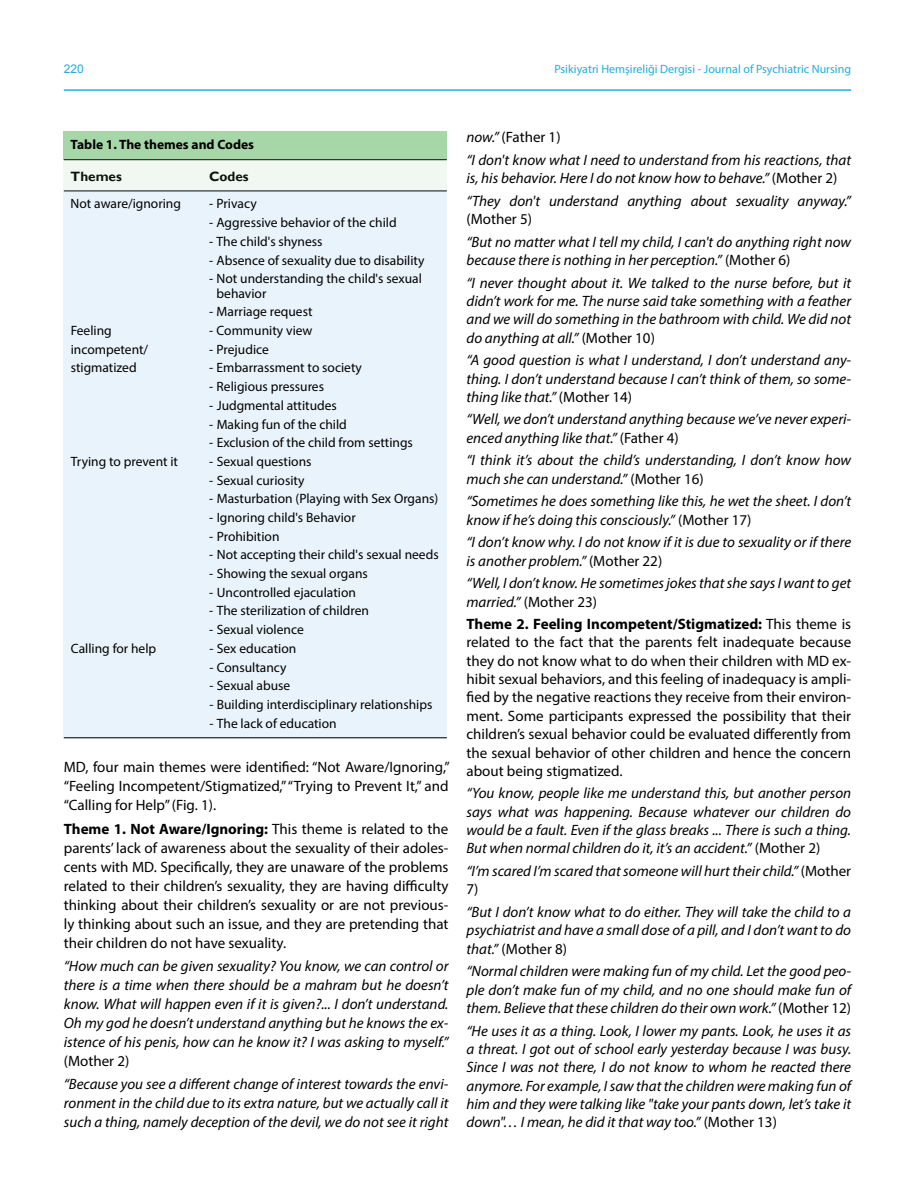
<style>
.page{position:relative;width:915px;height:1191px;background:#fff}
.page>*{position:absolute;margin:0;border:0;box-sizing:border-box;transform-origin:0 0}
.t1{font:italic 15px/18.3px "Myriad Pro";color:#000}
.t2{font:15px/19px "Myriad Pro";color:#000;text-align:justify}
.t3{font:13.5px/14.4px "Myriad Pro";color:#000}
.t4{font:700 13.5px "Myriad Pro";color:#000}
.t5{font:700 13.5px "Gill Sans";color:#000}
.t6{font:12px "Myriad Pro";color:#21ade3}
.t7{font:12px "Arial";color:#21ade3}
.s1{font-weight:700}
.s2{font-style:normal}
</style>
<div class="page">
<hr style="left:64px;top:89px;width:786px;height:2px;background:#21ade3">
<div style="left:64px;top:131px;width:382px;height:28px;background:#a7d6a8"></div>
<div style="left:64px;top:191px;width:382px;height:547px;background:#e9f3fb"></div>
<hr style="left:64px;top:191px;width:382px;height:1px;background:#000">
<hr style="left:64px;top:737px;width:382px;height:1px;background:#000">
<div style="left:64px;top:159px;width:382px;height:32px;background:#f0f8f1"></div>
<p class="t7" style="left:64px;top:60px;width:22px">220</p>
<p class="t6" style="left:554px;top:61px;width:298px">Psikiyatri Hemşireliği Dergisi - Journal of Psychiatric Nursing</p>
<p class="t4" style="left:71px;top:136px;width:185px">Table 1. The themes and Codes</p>
<p class="t5" style="left:71px;top:169px;width:53px">Themes</p>
<p class="t5" style="left:209px;top:169px;width:41px">Codes</p>
<p class="t3" style="left:71px;top:196px;width:112px">Not aware/ignoring</p>
<p class="t3" style="left:209px;top:196px;width:49px">- Privacy</p>
<p class="t3" style="left:209px;top:215px;width:189px">- Aggressive behavior of the child</p>
<p class="t3" style="left:209px;top:234px;width:115px">- The child's shyness</p>
<p class="t3" style="left:209px;top:253px;width:217px">- Absence of sexuality due to disability</p>
<p class="t3" style="left:216px;top:271px;width:207px;text-indent:-8px">- Not understanding the child's sexual behavior</p>
<p class="t3" style="left:209px;top:304px;width:105px">- Marriage request</p>
<p class="t3" style="left:71px;top:323px;width:43px">Feeling</p>
<p class="t3" style="left:209px;top:323px;width:105px">- Community view</p>
<p class="t3" style="left:71px;top:342px;width:79px">incompetent/</p>
<p class="t3" style="left:209px;top:342px;width:61px">- Prejudice</p>
<p class="t3" style="left:71px;top:360px;width:67px">stigmatized</p>
<p class="t3" style="left:209px;top:360px;width:154px">- Embarrassment to society</p>
<p class="t3" style="left:209px;top:379px;width:116px">- Religious pressures</p>
<p class="t3" style="left:209px;top:398px;width:129px">- Judgmental attitudes</p>
<p class="t3" style="left:209px;top:416px;width:139px">- Making fun of the child</p>
<p class="t3" style="left:209px;top:435px;width:205px">- Exclusion of the child from settings</p>
<p class="t3" style="left:71px;top:454px;width:109px">Trying to prevent it</p>
<p class="t3" style="left:209px;top:454px;width:104px">- Sexual questions</p>
<p class="t3" style="left:209px;top:472px;width:97px">- Sexual curiosity</p>
<p class="t3" style="left:209px;top:491px;width:230px">- Masturbation (Playing with Sex Organs)</p>
<p class="t3" style="left:209px;top:510px;width:148px">- Ignoring child's Behavior</p>
<p class="t3" style="left:209px;top:529px;width:72px">- Prohibition</p>
<p class="t3" style="left:209px;top:547px;width:231px">- Not accepting their child's sexual needs</p>
<p class="t3" style="left:209px;top:566px;width:160px">- Showing the sexual organs</p>
<p class="t3" style="left:209px;top:585px;width:148px">- Uncontrolled ejaculation</p>
<p class="t3" style="left:209px;top:603px;width:161px">- The sterilization of children</p>
<p class="t3" style="left:209px;top:622px;width:96px">- Sexual violence</p>
<p class="t3" style="left:71px;top:641px;width:87px">Calling for help</p>
<p class="t3" style="left:209px;top:641px;width:88px">- Sex education</p>
<p class="t3" style="left:209px;top:659px;width:79px">- Consultancy</p>
<p class="t3" style="left:209px;top:678px;width:82px">- Sexual abuse</p>
<p class="t3" style="left:209px;top:697px;width:224px">- Building interdisciplinary relationships</p>
<p class="t3" style="left:209px;top:715px;width:129px">- The lack of education</p>
<p class="t2" style="left:64px;top:757px;width:387px">MD, four main themes were identified: “Not Aware/Ignoring,” “Feeling Incompetent/Stigmatized,” “Trying to Prevent It,” and “Calling for Help” (Fig. 1).</p>
<p class="t2" style="left:64px;top:819px;width:386px"><span class="s1">Theme 1. Not Aware/Ignoring:</span> This theme is related to the parents’ lack of awareness about the sexuality of their adoles&shy;cents with MD. Specifically, they are unaware of the problems related to their children’s sexuality, they are having difficulty thinking about their children’s sexuality or are not previous&shy;ly thinking about such an issue, and they are pretending that their children do not have sexuality.</p>
<p class="t1" style="left:64px;top:956px;width:386px;line-height:19px;text-align:justify">“How much can be given sexuality? You know, we can control or there is a time when there should be a mahram but he doesn’t know. What will happen even if it is given?... I don’t understand.<br>Oh my god he doesn’t understand anything but he knows the ex&shy;istence of his penis, how can he know it? I was asking to myself.”</p>
<p class="t2" style="left:64px;top:1051px;width:67px">(Mother 2)</p>
<p class="t1" style="left:64px;top:1074px;width:386px;line-height:19px;text-align:justify">“Because you see a different change of interest towards the envi&shy;ronment in the child due to its extra nature, but we actually call it such a thing, namely deception of the devil, we do not see it right</p>
<p class="t1" style="left:466px;top:126px;width:386px;line-height:22.6px">now.” <span class="s2">(Father 1)<br></span>“I don't know what I need to understand from his reactions, that</p>
<p class="t1" style="left:466px;top:166px;width:386px;line-height:22.6px">is, his behavior. Here I do not know how to behave.” <span class="s2">(Mother 2) </span>“They don't understand anything about sexuality anyway.”</p>
<p class="t2" style="left:466px;top:209px;width:67px">(Mother 5)</p>
<p class="t1" style="left:466px;top:232px;width:386px">“But no matter what I tell my child, I can't do anything right now because there is nothing in her perception.” <span class="s2">(Mother 6)</span></p>
<p class="t1" style="left:466px;top:273px;width:386px;text-align:justify">“I never thought about it. We talked to the nurse before, but it didn’t work for me. The nurse said take something with a feather and we will do something in the bathroom with child. We did not do anything at all.” <span class="s2">(Mother 10)</span></p>
<p class="t1" style="left:466px;top:351px;width:386px;text-align:justify">“A good question is what I understand, I don’t understand any&shy;thing. I don’t understand because I can’t think of them, so some&shy;thing like that.” <span class="s2">(Mother 14)</span></p>
<p class="t1" style="left:466px;top:410px;width:386px">“Well, we don’t understand anything because we’ve never experi&shy;enced anything like that.” <span class="s2">(Father 4)</span></p>
<p class="t1" style="left:466px;top:451px;width:386px">“I think it’s about the child’s understanding, I don’t know how much she can understand.” <span class="s2">(Mother 16)</span></p>
<p class="t1" style="left:466px;top:492px;width:386px">“Sometimes he does something like this, he wet the sheet. I don’t know if he’s doing this consciously.” <span class="s2">(Mother 17)</span></p>
<p class="t1" style="left:466px;top:533px;width:386px">“I don’t know why. I do not know if it is due to sexuality or if there is another problem.” <span class="s2">(Mother 22)</span></p>
<p class="t1" style="left:466px;top:574px;width:386px">“Well, I don’t know. He sometimes jokes that she says I want to get married.” <span class="s2">(Mother 23)</span></p>
<p class="t2" style="left:466px;top:614px;width:386px;line-height:18.3px"><span class="s1">Theme 2. Feeling Incompetent/Stigmatized:</span> This theme is related to the fact that the parents felt inadequate because they do not know what to do when their children with MD ex&shy;hibit sexual behaviors, and this feeling of inadequacy is ampli&shy;fied by the negative reactions they receive from their environ&shy;ment. Some participants expressed the possibility that their children’s sexual behavior could be evaluated differently from the sexual behavior of other children and hence the concern about being stigmatized.</p>
<p class="t1" style="left:466px;top:784px;width:386px;text-align:justify">“You know, people like me understand this, but another person says what was happening. Because whatever our children do would be a fault. Even if the glass breaks ... There is such a thing.<br>But when normal children do it, it’s an accident.” <span class="s2">(Mother 2)</span></p>
<p class="t1" style="left:466px;top:861px;width:386px">“I’m scared I’m scared that someone will hurt their child.” <span class="s2">(Mother<br>7)</span></p>
<p class="t1" style="left:466px;top:902px;width:386px;text-align:justify">“But I don’t know what to do either. They will take the child to a psychiatrist and have a small dose of a pill, and I don’t want to do that.” <span class="s2">(Mother 8)</span></p>
<p class="t1" style="left:466px;top:961px;width:386px;text-align:justify">“Normal children were making fun of my child. Let the good peo&shy;ple don’t make fun of my child, and no one should make fun of them. Believe that these children do their own work.” <span class="s2">(Mother 12)</span></p>
<p class="t1" style="left:466px;top:1021px;width:386px;text-align:justify">“He uses it as a thing. Look, I lower my pants. Look, he uses it as a threat. I got out of school early yesterday because I was busy.<br>Since I was not there, I do not know to whom he reacted there anymore. For example, I saw that the children were making fun of him and they were talking like "take your pants down, let’s take it down"… I mean, he did it that way too.” <span class="s2">(Mother 13)</span></p>
</div>
